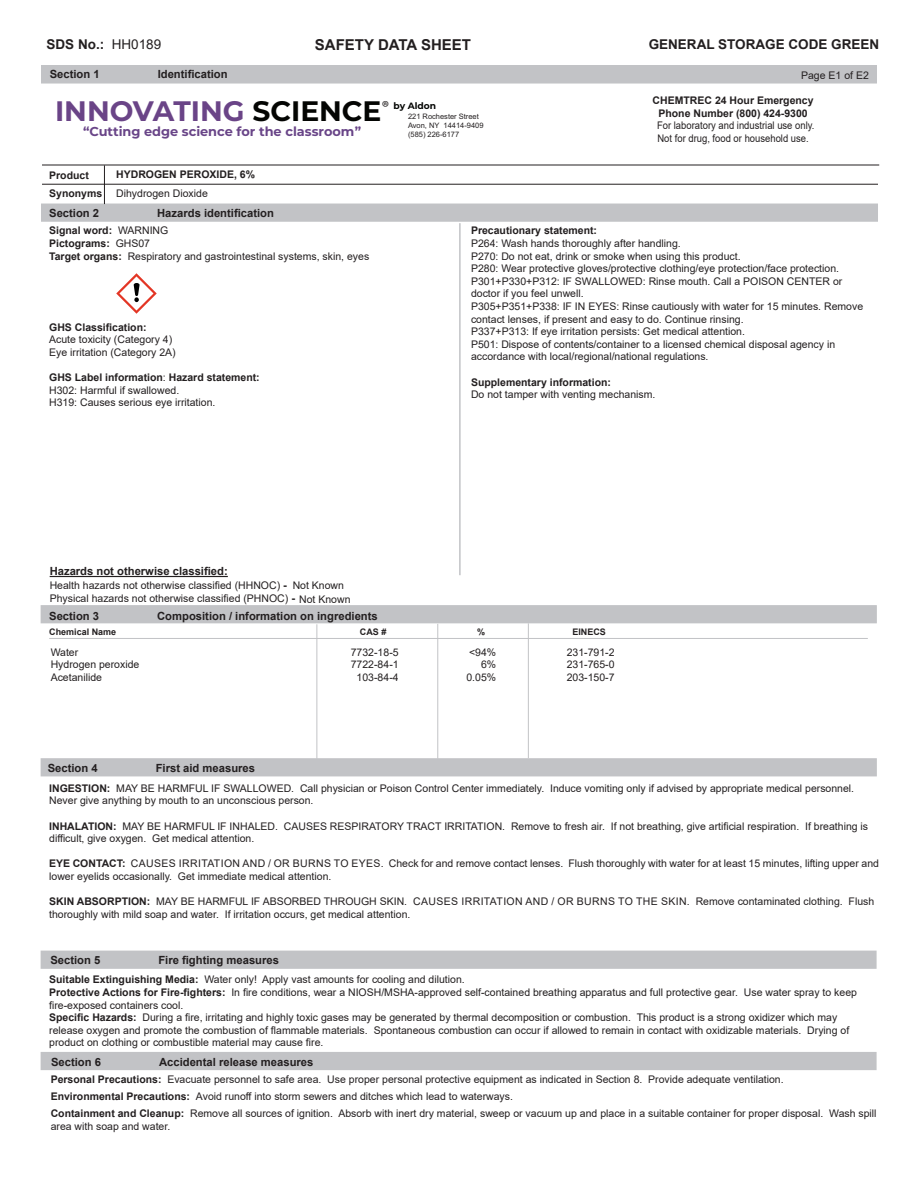
<style>
.page{position:relative;width:918px;height:1188px;background:#fff}
.page>*{position:absolute;margin:0;border:0;box-sizing:border-box;transform-origin:0 0}
.t1{font:700 28.2px "Montserrat";color:#6a4487}
.t2{font:700 15px "Arial";color:#231f20}
.t3{font:700 13.5px "Arial";color:#231f20}
.t4{font:700 12.9px "Montserrat";color:#694588}
.t5{font:700 11.25px "Arial";color:#231f20}
.t6{font:10.5px/12.6px "Arial";color:#231f20}
.t7{font:10.5px/12.6px "Arial";color:#231f20;text-align:center;scale:.9 1}
.t8{font:700 10.5px/19.2px "Arial";color:#231f20}
.t9{font:700 9.15px "Montserrat";color:#040503}
.t10{font:700 9px "Arial";color:#231f20}
.t11{font:7.5px/9px "Arial";color:#231f20}
.s1{font-weight:400}
.s2{color:#040503}
.s3{font-weight:700}
.s4{font-weight:700;font-size:11.25px}
</style>
<div class="page">
<div style="left:41px;top:951px;width:836px;height:18px;background:#c2c3c6"></div>
<div style="left:41px;top:1052px;width:836px;height:18px;background:#c2c3c6"></div>
<div style="left:41px;top:758px;width:836px;height:18px;background:#c2c3c6;border:2px solid #c2c3c6"></div>
<div style="left:41px;top:204px;width:837px;height:18px;background:#c2c3c6;border:2px solid #c2c3c6"></div>
<div style="left:41px;top:605px;width:836px;height:18px;background:#c2c3c6"></div>
<hr style="left:437px;top:624px;width:1px;height:135px;background:#c2c3c6">
<hr style="left:49px;top:638px;width:819px;height:1px;background:#c2c3c6">
<hr style="left:316px;top:624px;width:1px;height:135px;background:#c2c3c6">
<hr style="left:528px;top:623px;width:1px;height:135px;background:#c2c3c6">
<hr style="left:104px;top:165px;width:1px;height:39px;background:#231f20">
<div style="left:41px;top:65px;width:836px;height:19px;background:#c2c3c6;border:2px solid #c2c3c6"></div>
<hr style="left:42px;top:184px;width:836px;height:1px;background:#231f20">
<hr style="left:42px;top:165px;width:837px;height:1px;background:#231f20">
<hr style="left:459px;top:223px;width:2px;height:352px;background:#c2c3c6">
<hr style="left:50px;top:576px;width:178px;height:1px;background:#231f20">
<svg style="left:116px;top:273px;width:41px;height:41px"></svg>
<p class="t3" style="left:47px;top:35px;width:116px">SDS No.: <span class="s1">HH0189</span></p>
<p class="t3" style="left:649px;top:35px;width:232px">GENERAL STORAGE CODE GREEN</p>
<p class="t2" style="left:315px;top:34px;width:158px">SAFETY DATA SHEET</p>
<p class="t5" style="left:50px;top:66px;width:52px">Section 1</p>
<p class="t5" style="left:158px;top:66px;width:72px">Identification</p>
<p class="t6" style="left:801px;top:69px;width:69px">Page E1 of E2</p>
<p class="t1" style="left:55px;top:91px;width:336px">INNOVATING <span class="s2">SCIENCE</span><sup>®</sup></p>
<p class="t4" style="left:83px;top:122px;width:280px">“Cutting edge science for the classroom”</p>
<p class="t9" style="left:394px;top:99px;width:44px">by Aldon</p>
<p class="t11" style="left:408px;top:111px;width:77px">221 Rochester Street<br>Avon, NY 14414-9409 (585) 226-6177</p>
<p class="t7" style="left:653px;top:94px;width:181px"><span class="s3">CHEMTREC 24 Hour Emergency<br>Phone Number (800) 424-9300<br></span>For laboratory and industrial use only.<br>Not for drug, food or household use.</p>
<p class="t8" style="left:116px;top:165px;width:140px">HYDROGEN PEROXIDE, 6%<br><span class="s1">Dihydrogen Dioxide</span></p>
<p class="t6" style="left:49px;top:224px;width:322px"><span class="s3">Signal word:</span> WARNING<br><span class="s3">Pictograms:</span> GHS07<br><span class="s3">Target organs:</span> Respiratory and gastrointestinal systems, skin, eyes</p>
<p class="t8" style="left:49px;top:165px;width:41px">Product</p>
<p class="t8" style="left:49px;top:184px;width:55px">Synonyms</p>
<p class="t5" style="left:49px;top:205px;width:52px">Section 2</p>
<p class="t5" style="left:157px;top:205px;width:118px">Hazards identification</p>
<p class="t6" style="left:49px;top:321px;width:128px"><span class="s3">GHS Classification:<br></span>Acute toxicity (Category 4)<br>Eye irritation (Category 2A)</p>
<p class="t6" style="left:49px;top:371px;width:212px"><span class="s3">GHS Label information</span>: <span class="s3">Hazard statement:<br></span>H302: Harmful if swallowed.<br>H319: Causes serious eye irritation.</p>
<p class="t5" style="left:50px;top:563px;width:180px">Hazards not otherwise classified:</p>
<p class="t6" style="left:50px;top:578px;width:302px;line-height:13.5px">Health hazards not otherwise classified (HHNOC) <span class="s4">-<br></span>Physical hazards not otherwise classified (PHNOC) <span class="s4">-</span> Not Known</p>
<p class="t6" style="left:293px;top:579px;width:53px">Not Known</p>
<p class="t5" style="left:49px;top:608px;width:52px">Section 3</p>
<p class="t5" style="left:157px;top:608px;width:222px">Composition / information on ingredients</p>
<p class="t6" style="left:471px;top:224px;width:394px"><span class="s3">Precautionary statement:<br></span>P264: Wash hands thoroughly after handling.<br>P270: Do not eat, drink or smoke when using this product.<br>P280: Wear protective gloves/protective clothing/eye protection/face protection.<br>P301+P330+P312: IF SWALLOWED: Rinse mouth. Call a POISON CENTER or doctor if you feel unwell.<br>P305+P351+P338: IF IN EYES: Rinse cautiously with water for 15 minutes. Remove contact lenses, if present and easy to do. Continue rinsing.<br>P337+P313: If eye irritation persists: Get medical attention.<br>P501: Dispose of contents/container to a licensed chemical disposal agency in accordance with local/regional/national regulations.</p>
<p class="t6" style="left:471px;top:376px;width:186px"><span class="s3">Supplementary information:<br></span>Do not tamper with venting mechanism.</p>
<p class="t10" style="left:49px;top:626px;width:69px">Chemical Name</p>
<p class="t10" style="left:360px;top:626px;width:28px">CAS #</p>
<p class="t10" style="left:477px;top:626px;width:10px">%</p>
<p class="t10" style="left:572px;top:626px;width:35px">EINECS</p>
<p class="t6" style="left:51px;top:646px;width:29px">Water</p>
<p class="t6" style="left:351px;top:646px;width:49px">7732-18-5</p>
<p class="t6" style="left:469px;top:646px;width:29px">&lt;94%</p>
<p class="t6" style="left:567px;top:646px;width:49px">231-791-2</p>
<p class="t6" style="left:51px;top:658px;width:90px">Hydrogen peroxide</p>
<p class="t6" style="left:351px;top:658px;width:49px">7722-84-1</p>
<p class="t6" style="left:481px;top:658px;width:17px">6%</p>
<p class="t6" style="left:567px;top:658px;width:49px">231-765-0</p>
<p class="t6" style="left:51px;top:671px;width:53px">Acetanilide</p>
<p class="t6" style="left:357px;top:671px;width:44px">103-84-4</p>
<p class="t6" style="left:466px;top:671px;width:31px">0.05%</p>
<p class="t6" style="left:567px;top:671px;width:49px">203-150-7</p>
<p class="t5" style="left:48px;top:760px;width:52px">Section 4</p>
<p class="t5" style="left:156px;top:760px;width:101px">First aid measures</p>
<p class="t6" style="left:49px;top:782px;width:807px"><span class="s3">INGESTION:</span> MAY BE HARMFUL IF SWALLOWED. Call physician or Poison Control Center immediately. Induce vomiting only if advised by appropriate medical personnel.<br>Never give anything by mouth to an unconscious person.</p>
<p class="t6" style="left:49px;top:819px;width:821px"><span class="s3">INHALATION:</span> MAY BE HARMFUL IF INHALED. CAUSES RESPIRATORY TRACT IRRITATION. Remove to fresh air. If not breathing, give artificial respiration. If breathing is difficult, give oxygen. Get medical attention.</p>
<p class="t6" style="left:49px;top:857px;width:831px"><span class="s3">EYE CONTACT:</span> CAUSES IRRITATION AND / OR BURNS TO EYES. Check for and remove contact lenses. Flush thoroughly with water for at least 15 minutes, lifting upper and lower eyelids occasionally. Get immediate medical attention.</p>
<p class="t6" style="left:49px;top:895px;width:827px"><span class="s3">SKIN ABSORPTION:</span> MAY BE HARMFUL IF ABSORBED THROUGH SKIN. CAUSES IRRITATION AND / OR BURNS TO THE SKIN. Remove contaminated clothing. Flush thoroughly with mild soap and water. If irritation occurs, get medical attention.</p>
<p class="t5" style="left:50px;top:953px;width:52px">Section 5</p>
<p class="t5" style="left:158px;top:953px;width:122px">Fire fighting measures</p>
<p class="t6" style="left:49px;top:973px;width:809px"><span class="s3">Suitable Extinguishing Media:</span> Water only! Apply vast amounts for cooling and dilution.<br><span class="s3">Protective Actions for Fire-fighters:</span> In fire conditions, wear a NIOSH/MSHA-approved self-contained breathing apparatus and full protective gear. Use water spray to keep fire-exposed containers cool.<br><span class="s3">Specific Hazards:</span> During a fire, irritating and highly toxic gases may be generated by thermal decomposition or combustion. This product is a strong oxidizer which may release oxygen and promote the combustion of flammable materials. Spontaneous combustion can occur if allowed to remain in contact with oxidizable materials. Drying of product on clothing or combustible material may cause fire.</p>
<p class="t5" style="left:51px;top:1054px;width:52px">Section 6</p>
<p class="t5" style="left:159px;top:1054px;width:156px">Accidental release measures</p>
<p class="t6" style="left:51px;top:1071px;width:827px;line-height:17.1px"><span class="s3">Personal Precautions:</span> Evacuate personnel to safe area. Use proper personal protective equipment as indicated in Section 8. Provide adequate ventilation.<br><span class="s3">Environmental Precautions:</span> Avoid runoff into storm sewers and ditches which lead to waterways.<br><span class="s3">Containment and Cleanup:</span> Remove all sources of ignition. Absorb with inert dry material, sweep or vacuum up and place in a suitable container for proper disposal. Wash spill</p>
<p class="t6" style="left:51px;top:1120px;width:121px">area with soap and water.</p>
</div>
